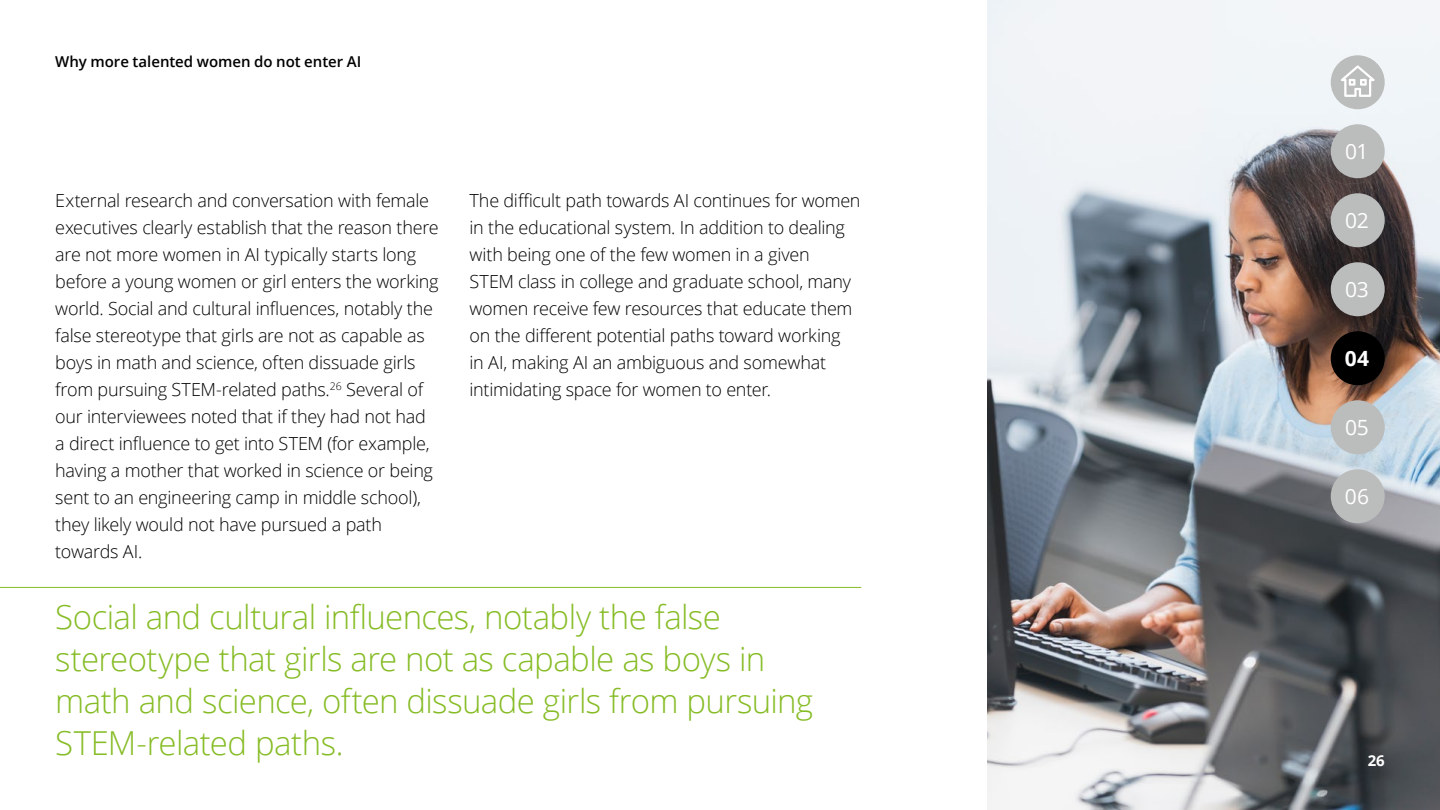
<style>
.page{position:relative;width:1440px;height:810px;background:#fff}
.page>*{position:absolute;margin:0;border:0;box-sizing:border-box;transform-origin:0 0}
.t1{font:300 33px/42px "Open Sans";letter-spacing:-.02em;color:#86bc25}
.t2{font:21px "Open Sans";letter-spacing:-.015em;color:#fff}
.t3{font:700 21px "Open Sans";color:#fff}
.t4{font:300 18px/27px "Open Sans";letter-spacing:-.015em;color:#000}
.t5{font:600 15px "Open Sans";letter-spacing:-.005em;color:#000}
.t6{font:700 15px "Open Sans";color:#fff}
</style>
<div class="page">
<img style="left:987px;top:0;width:453px;height:810px">
<div style="left:1331px;top:400px;width:54px;height:54px;background:#bbbcbc;border-radius:50%"></div>
<div style="left:1331px;top:331px;width:54px;height:54px;background:#000;border-radius:50%"></div>
<div style="left:1331px;top:262px;width:54px;height:54px;background:#bbbcbc;border-radius:50%"></div>
<div style="left:1331px;top:193px;width:54px;height:54px;background:#bbbcbc;border-radius:50%"></div>
<div style="left:1331px;top:124px;width:54px;height:54px;background:#bbbcbc;border-radius:50%"></div>
<svg style="left:1331px;top:55px;width:54px;height:54px"></svg>
<div style="left:1331px;top:469px;width:54px;height:54px;background:#bbbcbc;border-radius:50%"></div>
<hr style="left:0;top:587px;width:861px;height:1px;background:#86bc25">
<p class="t5" style="left:55px;top:51px;width:308px">Why more talented women do not enter AI</p>
<p class="t4" style="left:55px;top:187px;width:385px">External research and conversation with female executives clearly establish that the reason there are not more women in AI typically starts long before a young women or girl enters the working world. Social and cultural influences, notably the false stereotype that girls are not as capable as boys in math and science, often dissuade girls from pursuing STEM-related paths.<sup>26</sup> Several of our interviewees noted that if they had not had a direct influence to get into STEM (for example, having a mother that worked in science or being sent to an engineering camp in middle school), they likely would not have pursued a path towards AI.</p>
<p class="t4" style="left:469px;top:187px;width:393px">The difficult path towards AI continues for women in the educational system. In addition to dealing with being one of the few women in a given<br>STEM class in college and graduate school, many women receive few resources that educate them on the different potential paths toward working<br>in AI, making AI an ambiguous and somewhat intimidating space for women to enter.</p>
<h1 class="t1" style="left:55px;top:595px;width:759px">Social and cultural influences, notably the false stereotype that girls are not as capable as boys in math and science, often dissuade girls from pursuing STEM-related paths.</h1>
<p class="t2" style="left:1345px;top:137px;width:25px">01</p>
<p class="t2" style="left:1345px;top:206px;width:25px">02</p>
<p class="t2" style="left:1345px;top:275px;width:25px">03</p>
<p class="t3" style="left:1345px;top:344px;width:26px">04</p>
<p class="t2" style="left:1345px;top:413px;width:25px">05</p>
<p class="t2" style="left:1345px;top:482px;width:26px">06</p>
<p class="t6" style="left:1368px;top:750px;width:18px">26</p>
</div>
